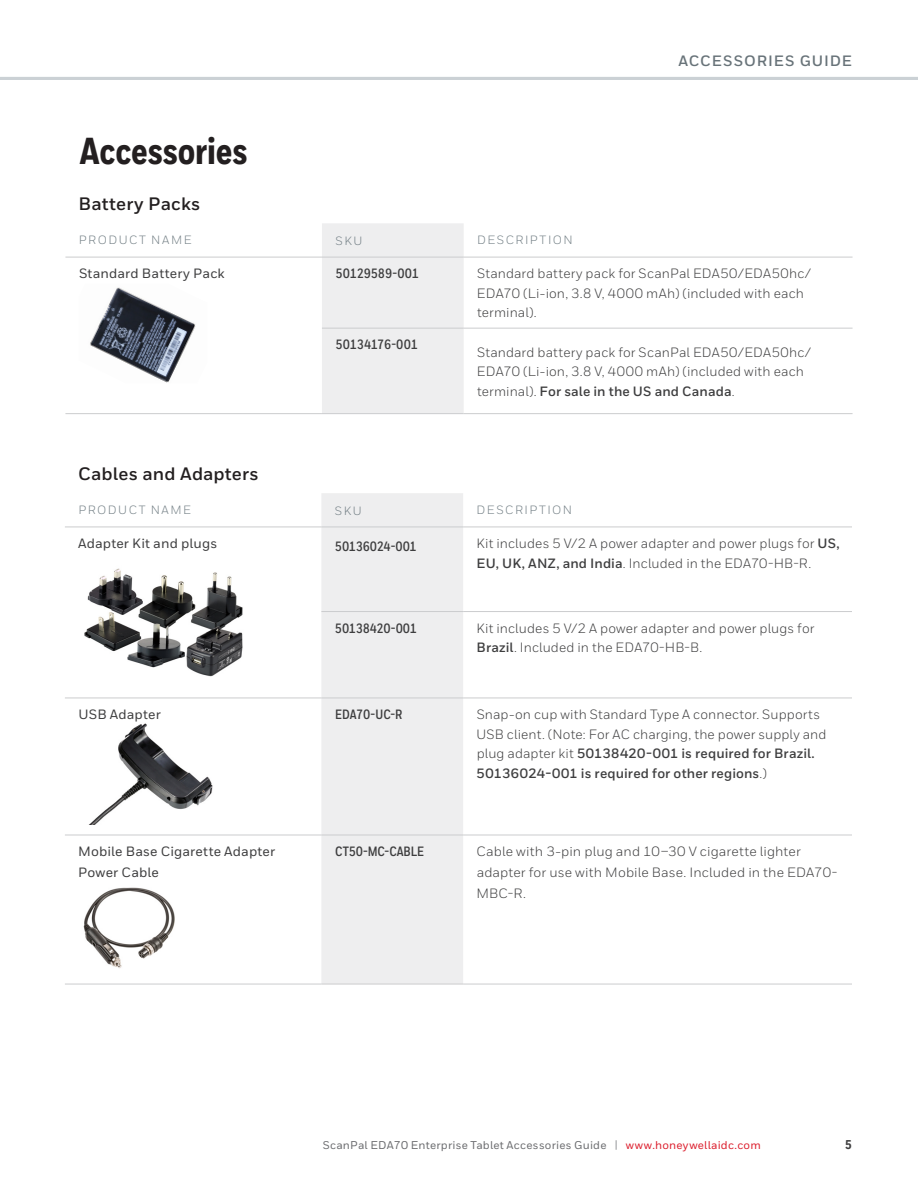
<style>
.page{position:relative;width:918px;height:1188px;background:#fff}
.page>*{position:absolute;margin:0;border:0;box-sizing:border-box;transform-origin:0 0}
.Heading_1{font:800 37.5px "Honeywell Cond";color:#231f20}
.Table__SubCategory_H{font:700 18px "Honeywell Sans";letter-spacing:.005em;color:#231f20}
.t1{font:700 15px "Honeywell Sans";letter-spacing:.06em;color:#687379}
.Table__Body{font:13.5px/19.5px "Honeywell Sans";letter-spacing:.01em;color:#3e3e3f}
.Table__Product_Name{font:500 13.5px/21px "Honeywell Sans";letter-spacing:.01em;color:#3e3e3f}
.Table__SKU_Number{font:700 13.5px "Honeywell Cond";letter-spacing:-.015em;color:#3e3e3f}
.t2{font:800 12.75px "Honeywell Cond";color:#3e3e3f}
.Table__Header{font:12px "Honeywell Sans";letter-spacing:.125em;color:#748086}
.t3{font:500 11.25px "Honeywell Sans";letter-spacing:.02em;color:#6c6d70}
.s1{font-weight:700}
.s2{font-size:11.4px;color:#939598}
.s3{color:#dc1f2e}
</style>
<div class="page">
<hr style="left:0;top:77px;width:918px;height:3px;background:#cbd1d5">
<div style="left:322px;top:223px;width:142px;height:190px;background:#eeeeef"></div>
<hr style="left:322px;top:257px;width:142px;height:1px;background:#cbccce">
<hr style="left:464px;top:257px;width:389px;height:1px;background:#cbccce">
<hr style="left:322px;top:328px;width:142px;height:1px;background:#cbccce">
<hr style="left:464px;top:328px;width:389px;height:1px;background:#cbccce">
<hr style="left:322px;top:413px;width:142px;height:1px;background:#cbccce">
<hr style="left:464px;top:413px;width:389px;height:1px;background:#cbccce">
<hr style="left:65px;top:257px;width:257px;height:1px;background:#cbccce">
<hr style="left:65px;top:413px;width:257px;height:1px;background:#cbccce">
<img style="left:90px;top:287px;width:106px;height:96px">
<div style="left:321px;top:493px;width:142px;height:491px;background:#eeeeef"></div>
<hr style="left:321px;top:611px;width:142px;height:1px;background:#cbccce">
<hr style="left:463px;top:611px;width:389px;height:1px;background:#cbccce">
<hr style="left:65px;top:698px;width:256px;height:1px;background:#cbccce">
<hr style="left:65px;top:835px;width:256px;height:1px;background:#cbccce">
<hr style="left:65px;top:984px;width:256px;height:1px;background:#cbccce">
<hr style="left:321px;top:698px;width:142px;height:1px;background:#cbccce">
<hr style="left:463px;top:698px;width:389px;height:1px;background:#cbccce">
<hr style="left:321px;top:835px;width:142px;height:1px;background:#cbccce">
<hr style="left:463px;top:835px;width:389px;height:1px;background:#cbccce">
<hr style="left:321px;top:984px;width:142px;height:1px;background:#cbccce">
<hr style="left:463px;top:984px;width:389px;height:1px;background:#cbccce">
<hr style="left:463px;top:527px;width:389px;height:1px;background:#cbccce">
<hr style="left:65px;top:527px;width:256px;height:1px;background:#cbccce">
<hr style="left:321px;top:527px;width:142px;height:1px;background:#cbccce">
<img style="left:84px;top:568px;width:159px;height:109px">
<img style="left:90px;top:723px;width:123px;height:101px">
<img style="left:83px;top:887px;width:92px;height:82px">
<p class="Heading_1" style="left:79px;top:128px;width:169px">Accessories</p>
<p class="t1" style="left:678px;top:52px;width:175px">ACCESSORIES GUIDE</p>
<p class="Table__SubCategory_H" style="left:79px;top:193px;width:123px">Battery Packs</p>
<p class="Table__Header" style="left:79px;top:233px;width:114px">PRODUCT NAME</p>
<p class="Table__Header" style="left:336px;top:234px;width:28px">SKU</p>
<p class="Table__Header" style="left:477px;top:233px;width:97px">DESCRIPTION</p>
<p class="Table__Product_Name" style="left:79px;top:263px;width:147px">Standard Battery Pack</p>
<p class="Table__SKU_Number" style="left:336px;top:266px;width:85px">50129589-001</p>
<p class="Table__Body" style="left:477px;top:264px;width:336px">Standard battery pack for ScanPal EDA50/EDA50hc/<br>EDA70 (Li-ion, 3.8 V, 4000 mAh) (included with each terminal).</p>
<p class="Table__SKU_Number" style="left:336px;top:337px;width:84px">50134176-001</p>
<p class="Table__Body" style="left:477px;top:342px;width:336px">Standard battery pack for ScanPal EDA50/EDA50hc/<br>EDA70 (Li-ion, 3.8 V, 4000 mAh) (included with each terminal). <span class="s1">For sale in the US and Canada</span>.</p>
<p class="Table__SubCategory_H" style="left:78px;top:463px;width:182px">Cables and Adapters</p>
<p class="Table__Header" style="left:78px;top:503px;width:114px">PRODUCT NAME</p>
<p class="Table__Header" style="left:335px;top:503px;width:28px">SKU</p>
<p class="Table__Header" style="left:477px;top:503px;width:97px">DESCRIPTION</p>
<p class="Table__Product_Name" style="left:78px;top:533px;width:141px">Adapter Kit and plugs</p>
<p class="Table__SKU_Number" style="left:335px;top:538px;width:83px">50136024-001</p>
<p class="Table__Body" style="left:476px;top:534px;width:365px">Kit includes 5 V/2 A power adapter and power plugs for <span class="s1">US,<br>EU, UK, ANZ, and India</span>. Included in the EDA70-HB-R.</p>
<p class="Table__SKU_Number" style="left:335px;top:620px;width:84px">50138420-001</p>
<p class="Table__Body" style="left:476px;top:618px;width:340px">Kit includes 5 V/2 A power adapter and power plugs for<br><span class="s1">Brazil</span>. Included in the EDA70-HB-B.</p>
<p class="Table__Product_Name" style="left:78px;top:704px;width:84px">USB Adapter</p>
<p class="Table__SKU_Number" style="left:335px;top:706px;width:69px">EDA70-UC-R</p>
<p class="Table__Body" style="left:477px;top:705px;width:351px">Snap-on cup with Standard Type A connector. Supports USB client. (Note: For AC charging, the power supply and plug adapter kit <span class="s1">50138420-001 is required for Brazil.<br>50136024-001 is required for other regions</span>.)</p>
<p class="Table__Product_Name" style="left:78px;top:841px;width:198px">Mobile Base Cigarette Adapter<br>Power Cable</p>
<p class="Table__SKU_Number" style="left:335px;top:843px;width:90px">CT50-MC-CABLE</p>
<p class="Table__Body" style="left:476px;top:841px;width:362px;line-height:21px">Cable with 3-pin plug and 10–30 V cigarette lighter adapter for use with Mobile Base. Included in the EDA70-<br>MBC-R.</p>
<p class="t3" style="left:323px;top:1138px;width:440px">ScanPal EDA70 Enterprise Tablet Accessories Guide <span class="s2">|</span> <span class="s3">www.honeywellaidc.com</span></p>
<p class="t2" style="left:845px;top:1137px;width:8px">5</p>
</div>
